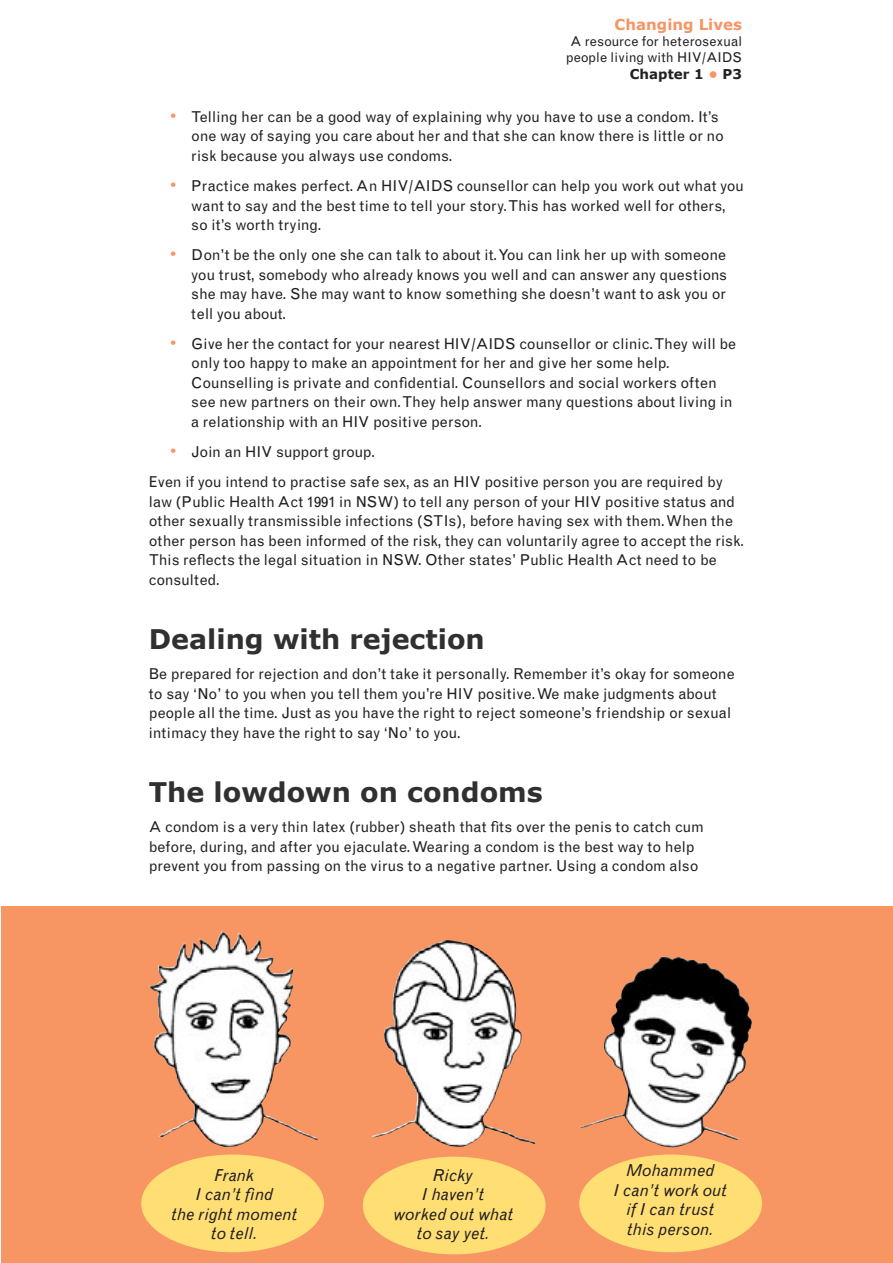
<style>
.page{position:relative;width:893px;height:1263px;background:#fff}
.page>*{position:absolute;margin:0;border:0;box-sizing:border-box;transform-origin:0 0}
.Subhead_1{font:700 27px "Verdana";color:#312f30}
.Quotes_2{font:italic 16.5px "Grotesque";color:#231f20}
.Quotes_2A{font:italic 16.5px "Grotesque";color:#231f20}
.Body_text_2{font:15px/19.5px "Grotesque";letter-spacing:-.005em;color:#231f20}
.Body_Text{font:15px/19.5px "Grotesque";color:#231f20}
.t1{font:700 15px "Verdana";color:#f79563}
.t2{font:13.5px/16.2px "Grotesque";color:#231f20;text-align:center}
.t3{font:700 13.5px "Verdana";color:#231f20}
.s1{color:#f79563}
.s2{font-size:18px;color:#f79563}
</style>
<div class="page">
<div style="left:1px;top:906px;width:892px;height:357px;background:#f79563"></div>
<img style="left:372px;top:940px;width:163px;height:206px">
<img style="left:153px;top:931px;width:165px;height:216px">
<div style="left:141px;top:1154px;width:183px;height:98px;background:#ffde74;border-radius:50%"></div>
<div style="left:363px;top:1157px;width:183px;height:97px;background:#ffde74;border-radius:50%"></div>
<div style="left:579px;top:1154px;width:183px;height:98px;background:#ffde74;border-radius:50%"></div>
<img style="left:580px;top:956px;width:172px;height:191px">
<p class="t1" style="left:615px;top:15px;width:129px">Changing Lives</p>
<p class="t2" style="left:566px;top:33px;width:178px">A resource for heterosexual people living with HIV/AIDS</p>
<p class="t3" style="left:630px;top:65px;width:114px">Chapter 1 <span class="s1">•</span> P3</p>
<p class="Body_text_2" style="left:191px;top:107px;width:534px;text-indent:-21px"><span class="s2">•</span> Telling her can be a good way of explaining why you have to use a condom. It’s one way of saying you care about her and that she can know there is little or no risk because you always use condoms.</p>
<p class="Body_text_2" style="left:191px;top:176px;width:554px;text-indent:-21px"><span class="s2">•</span> Practice makes perfect. An HIV/AIDS counsellor can help you work out what you want to say and the best time to tell your story. This has worked well for others, so it’s worth trying.</p>
<p class="Body_text_2" style="left:191px;top:245px;width:537px;text-align:justify;text-indent:-21px"><span class="s2">•</span> Don’t be the only one she can talk to about it. You can link her up with someone you trust, somebody who already knows you well and can answer any questions she may have. She may want to know something she doesn’t want to ask you or tell you about.</p>
<p class="Body_text_2" style="left:191px;top:334px;width:546px;text-indent:-21px"><span class="s2">•</span> Give her the contact for your nearest HIV/AIDS counsellor or clinic. They will be only too happy to make an appointment for her and give her some help.<br>Counselling is private and confidential. Counsellors and social workers often see new partners on their own. They help answer many questions about living in a relationship with an HIV positive person.</p>
<p class="Body_text_2" style="left:170px;top:442px;width:207px"><span class="s2">•</span> Join an HIV support group.</p>
<p class="Body_Text" style="left:149px;top:472px;width:597px">Even if you intend to practise safe sex, as an HIV positive person you are required by law (Public Health Act 1991 in NSW) to tell any person of your HIV positive status and other sexually transmissible infections (STIs), before having sex with them. When the other person has been informed of the risk, they can voluntarily agree to accept the risk.<br>This reflects the legal situation in NSW. Other states’ Public Health Act need to be consulted.</p>
<p class="Subhead_1" style="left:149px;top:622px;width:337px">Dealing with rejection</p>
<p class="Body_Text" style="left:149px;top:664px;width:587px">Be prepared for rejection and don’t take it personally. Remember it’s okay for someone to say ‘No’ to you when you tell them you’re HIV positive. We make judgments about people all the time. Just as you have the right to reject someone’s friendship or sexual intimacy they have the right to say ‘No’ to you.</p>
<p class="Subhead_1" style="left:149px;top:775px;width:395px">The lowdown on condoms</p>
<p class="Body_Text" style="left:149px;top:817px;width:557px">A condom is a very thin latex (rubber) sheath that fits over the penis to catch cum before, during, and after you ejaculate. Wearing a condom is the best way to help prevent you from passing on the virus to a negative partner. Using a condom also</p>
<p class="Quotes_2" style="left:215px;top:1165px;width:41px">Frank</p>
<p class="Quotes_2A" style="left:196px;top:1184px;width:79px">I can’t find</p>
<p class="Quotes_2A" style="left:171px;top:1204px;width:127px">the right moment</p>
<p class="Quotes_2A" style="left:211px;top:1223px;width:48px">to tell.</p>
<p class="Quotes_2" style="left:433px;top:1165px;width:42px">Ricky</p>
<p class="Quotes_2A" style="left:422px;top:1185px;width:64px">I haven’t</p>
<p class="Quotes_2" style="left:393px;top:1204px;width:121px">worked out what</p>
<p class="Quotes_2" style="left:417px;top:1224px;width:74px">to say yet.</p>
<p class="Quotes_2" style="left:626px;top:1161px;width:89px">Mohammed</p>
<p class="Quotes_2" style="left:614px;top:1180px;width:115px">I can’t work out</p>
<p class="Quotes_2" style="left:626px;top:1200px;width:89px">if I can trust</p>
<p class="Quotes_2" style="left:627px;top:1219px;width:88px">this person.</p>
</div>
